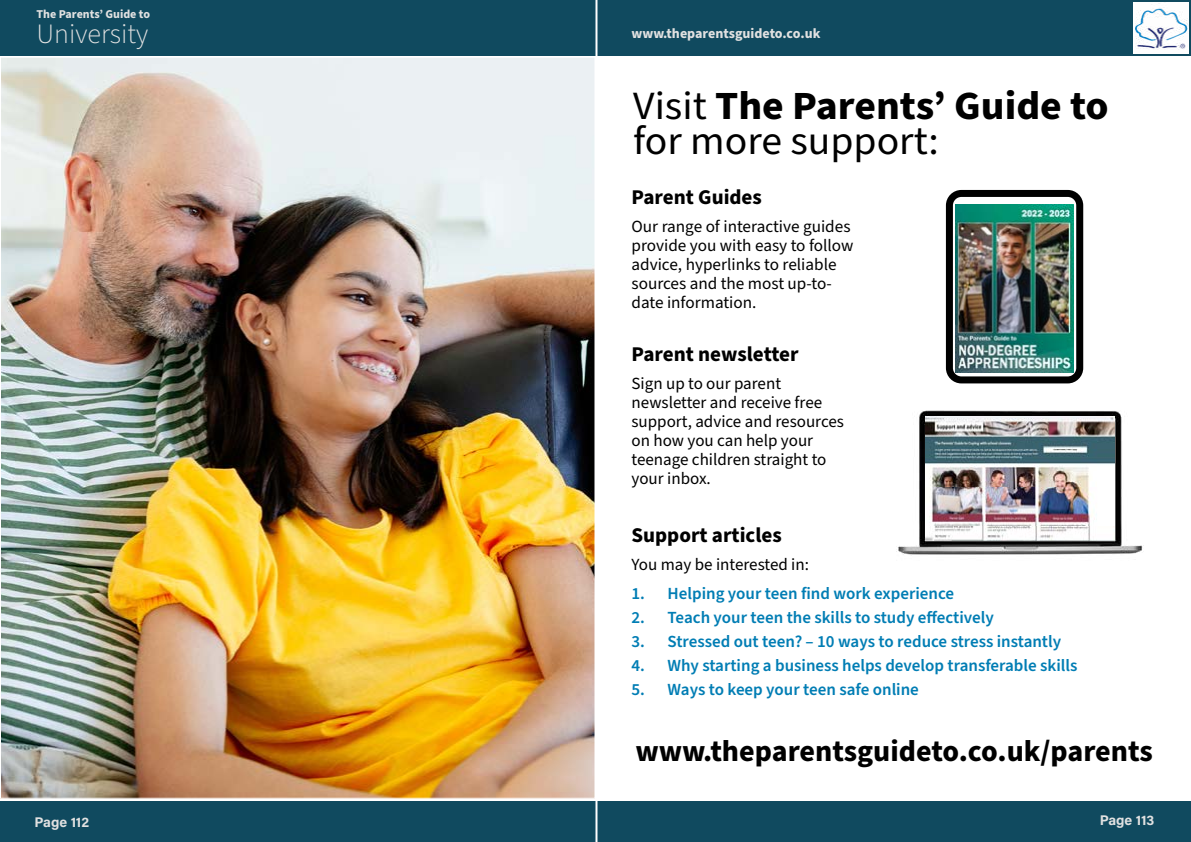
<style>
.page{position:relative;width:1191px;height:842px;background:#fff}
.page>*{position:absolute;margin:0;border:0;box-sizing:border-box;transform-origin:0 0}
.t1{font:40px/35px "Source Sans Pro";color:#000;scale:1.04 1}
.t2{font:700 30px "Source Sans Pro";color:#000}
.t3{font:300 28px "Source Sans Pro";color:#e1e1e1}
.t4{font:700 21px "Source Sans Pro";color:#000}
.t5{font:17px/19px "Source Sans Pro";color:#000}
.t6{font:600 17px "Source Sans Pro";color:#007db4}
.t7{font:700 14px "Source Sans Pro";color:#e1e1e1}
.t8{font:700 14px "Acumin Pro";color:#e1e1e1}
.t9{font:700 12px "Source Sans Pro";color:#e1e1e1}
.s1{font-weight:700}
</style>
<div class="page">
<div style="left:0;top:0;width:1191px;height:56px;background:#104a5f"></div>
<div style="left:0;top:801px;width:1191px;height:41px;background:#104a5f"></div>
<hr style="left:595px;top:0;width:2px;height:842px;background:#fff">
<div style="left:1133px;top:2px;width:55px;height:52px;background:#fff"></div>
<img style="left:1135px;top:3px;width:53px;height:46px">
<img style="left:2px;top:59px;width:591px;height:738px">
<img style="left:896px;top:410px;width:248px;height:145px">
<img style="left:925px;top:417px;width:189px;height:123px">
<div style="left:946px;top:190px;width:137px;height:193px;border:7px solid #000;border-radius:12px"></div>
<img style="left:955px;top:205px;width:118px;height:167px">
<p class="t9" style="left:36px;top:6px;width:115px">The Parents’ Guide to</p>
<h3 class="t3" style="left:36px;top:15px;width:113px">University</h3>
<p class="t7" style="left:631px;top:24px;width:190px">www.theparentsguideto.co.uk</p>
<h1 class="t1" style="left:633px;top:90px;width:459px">Visit <span class="s1">The Parents’ Guide to </span>for more support:</h1>
<p class="t4" style="left:631px;top:182px;width:132px">Parent Guides</p>
<p class="t5" style="left:631px;top:217px;width:223px">Our range of interactive guides provide you with easy to follow advice, hyperlinks to reliable sources and the most up-to&shy;date information.</p>
<p class="t4" style="left:631px;top:339px;width:169px">Parent newsletter</p>
<p class="t5" style="left:631px;top:374px;width:214px">Sign up to our parent newsletter and receive free support, advice and resources on how you can help your teenage children straight to your inbox.</p>
<p class="t4" style="left:631px;top:520px;width:152px">Support articles</p>
<p class="t5" style="left:631px;top:555px;width:179px">You may be interested in:</p>
<p class="t6" style="left:631px;top:582px;width:324px">1. Helping your teen find work experience</p>
<p class="t6" style="left:631px;top:606px;width:364px">2. Teach your teen the skills to study effectively</p>
<p class="t6" style="left:631px;top:630px;width:431px">3. Stressed out teen? – 10 ways to reduce stress instantly</p>
<p class="t6" style="left:631px;top:654px;width:447px">4. Why starting a business helps develop transferable skills</p>
<p class="t6" style="left:631px;top:678px;width:289px">5. Ways to keep your teen safe online</p>
<h2 class="t2" style="left:635px;top:730px;width:519px">www.theparentsguideto.co.uk/parents</h2>
<p class="t8" style="left:35px;top:812px;width:56px">Page 112</p>
<p class="t8" style="left:1099px;top:810px;width:56px">Page 113</p>
</div>
